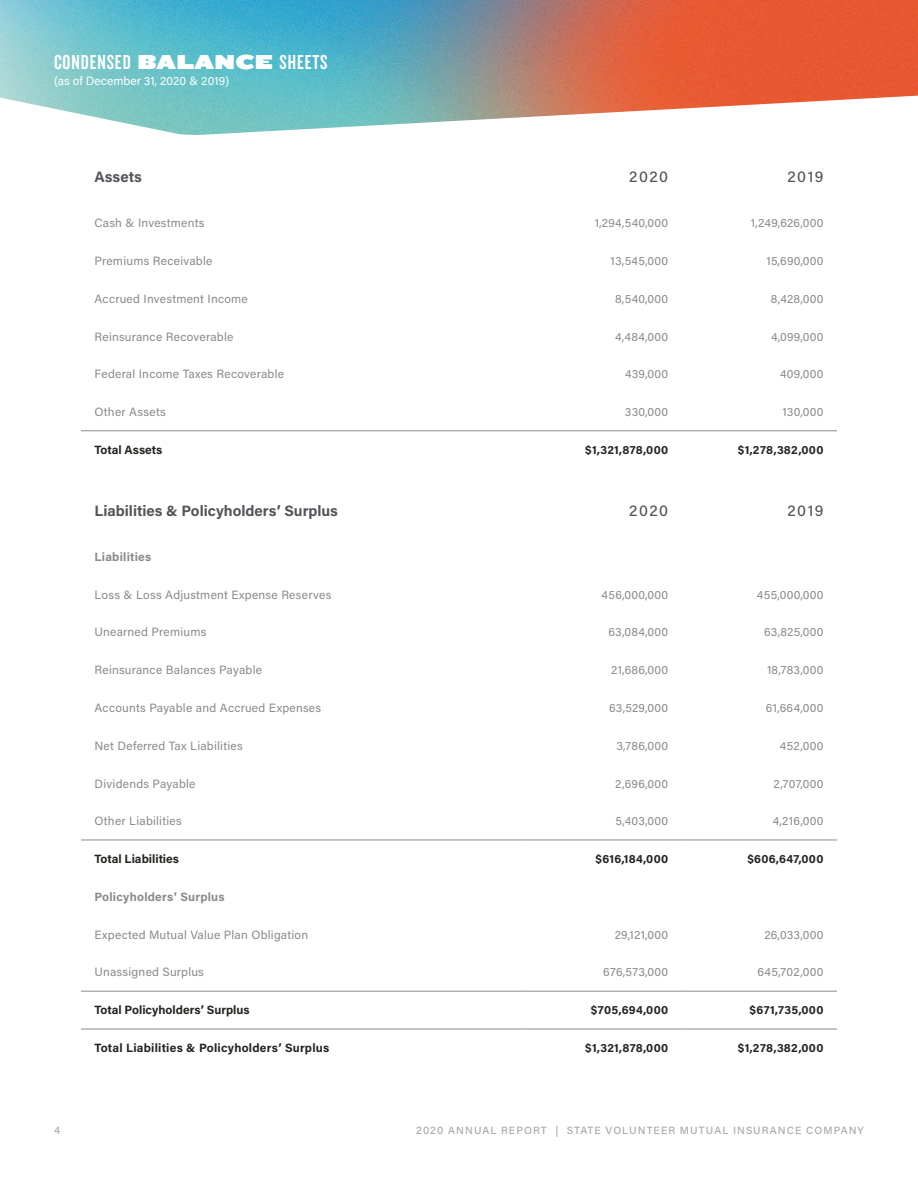
<style>
.page{position:relative;width:918px;height:1188px;background:#fff}
.page>*{position:absolute;margin:0;border:0;box-sizing:border-box;transform-origin:0 0}
.t1{font:21px "Knockout HTF48 Featherweight";letter-spacing:.045em;color:#fff}
.Financial_Left{font:700 15px "Acumin Pro";color:#54555a}
.Financial_Right{font:500 15px "Acumin Pro";letter-spacing:.095em;color:#54555a}
.Financial_Left-2{font:12px "Acumin Pro";letter-spacing:.02em;color:#8a8a8e}
.Financial_Right-2{font:12px "Acumin Pro";letter-spacing:.025em;color:#8a8a8e}
.Financial_Right-3{font:700 12px "Acumin Pro";letter-spacing:.03em;color:#222620}
.Financial_Left-3{font:700 12px "Acumin Pro";color:#222620}
.Financial_Left-4{font:700 12px "Acumin Pro";letter-spacing:.02em;color:#222620}
.Financial_Left-5{font:700 12px "Acumin Pro";letter-spacing:.02em;color:#8a8a8e}
.Financial_Left-6{font:12px "Acumin Pro";color:#fff}
.t2{font:500 10.5px "Acumin Pro";letter-spacing:.1em;color:#a7a6a9}
.s1{font-family:"Knockout HTF94 Ultmt Sumo"}
</style>
<div class="page">
<hr style="left:81px;top:430px;width:445px;height:1px;background:#8a8a8e">
<hr style="left:526px;top:430px;width:156px;height:1px;background:#8a8a8e">
<hr style="left:682px;top:430px;width:155px;height:1px;background:#8a8a8e">
<hr style="left:81px;top:840px;width:445px;height:1px;background:#8a8a8e">
<hr style="left:526px;top:840px;width:156px;height:1px;background:#8a8a8e">
<hr style="left:682px;top:840px;width:155px;height:1px;background:#8a8a8e">
<hr style="left:526px;top:1029px;width:156px;height:1px;background:#8a8a8e">
<hr style="left:682px;top:1029px;width:155px;height:1px;background:#8a8a8e">
<hr style="left:81px;top:1029px;width:445px;height:1px;background:#8a8a8e">
<hr style="left:81px;top:991px;width:445px;height:1px;background:#8a8a8e">
<hr style="left:526px;top:991px;width:156px;height:1px;background:#8a8a8e">
<hr style="left:682px;top:991px;width:155px;height:1px;background:#8a8a8e">
<img style="left:0;top:0;width:918px;height:135px">
<p class="t1" style="left:54px;top:51px;width:275px">CONDENSED <span class="s1">BALANCE</span> SHEETS</p>
<p class="Financial_Left-6" style="left:54px;top:73px;width:177px">(as of December 31, 2020 &amp; 2019)</p>
<p class="Financial_Left" style="left:94px;top:167px;width:49px">Assets</p>
<p class="Financial_Right" style="left:629px;top:167px;width:41px">2020</p>
<p class="Financial_Right" style="left:787px;top:167px;width:38px">2019</p>
<p class="Financial_Left-2" style="left:94px;top:215px;width:112px">Cash &amp; Investments</p>
<p class="Financial_Right-2" style="left:595px;top:215px;width:75px">1,294,540,000</p>
<p class="Financial_Right-2" style="left:751px;top:215px;width:74px">1,249,626,000</p>
<p class="Financial_Left-2" style="left:94px;top:253px;width:119px">Premiums Receivable</p>
<p class="Financial_Right-2" style="left:611px;top:253px;width:59px">13,545,000</p>
<p class="Financial_Right-2" style="left:766px;top:253px;width:59px">15,690,000</p>
<p class="Financial_Left-2" style="left:94px;top:290px;width:155px">Accrued Investment Income</p>
<p class="Financial_Right-2" style="left:615px;top:290px;width:55px">8,540,000</p>
<p class="Financial_Right-2" style="left:771px;top:290px;width:54px">8,428,000</p>
<p class="Financial_Left-2" style="left:94px;top:328px;width:140px">Reinsurance Recoverable</p>
<p class="Financial_Right-2" style="left:615px;top:328px;width:54px">4,484,000</p>
<p class="Financial_Right-2" style="left:771px;top:328px;width:54px">4,099,000</p>
<p class="Financial_Left-2" style="left:94px;top:366px;width:191px">Federal Income Taxes Recoverable</p>
<p class="Financial_Right-2" style="left:625px;top:366px;width:45px">439,000</p>
<p class="Financial_Right-2" style="left:780px;top:366px;width:45px">409,000</p>
<p class="Financial_Left-2" style="left:94px;top:404px;width:73px">Other Assets</p>
<p class="Financial_Right-2" style="left:625px;top:404px;width:45px">330,000</p>
<p class="Financial_Right-2" style="left:782px;top:404px;width:43px">130,000</p>
<p class="Financial_Left-3" style="left:94px;top:442px;width:69px">Total Assets</p>
<p class="Financial_Right-3" style="left:585px;top:442px;width:85px">$1,321,878,000</p>
<p class="Financial_Right-3" style="left:738px;top:442px;width:87px">$1,278,382,000</p>
<p class="Financial_Left" style="left:94px;top:500px;width:245px">Liabilities &amp; Policyholders’ Surplus</p>
<p class="Financial_Right" style="left:629px;top:500px;width:41px">2020</p>
<p class="Financial_Right" style="left:787px;top:500px;width:38px">2019</p>
<p class="Financial_Left-5" style="left:94px;top:548px;width:58px">Liabilities</p>
<p class="Financial_Left-2" style="left:94px;top:586px;width:238px">Loss &amp; Loss Adjustment Expense Reserves</p>
<p class="Financial_Right-2" style="left:602px;top:586px;width:68px">456,000,000</p>
<p class="Financial_Right-2" style="left:757px;top:586px;width:68px">455,000,000</p>
<p class="Financial_Left-2" style="left:94px;top:624px;width:113px">Unearned Premiums</p>
<p class="Financial_Right-2" style="left:609px;top:624px;width:61px">63,084,000</p>
<p class="Financial_Right-2" style="left:764px;top:624px;width:61px">63,825,000</p>
<p class="Financial_Left-2" style="left:94px;top:662px;width:169px">Reinsurance Balances Payable</p>
<p class="Financial_Right-2" style="left:611px;top:662px;width:59px">21,686,000</p>
<p class="Financial_Right-2" style="left:767px;top:662px;width:58px">18,783,000</p>
<p class="Financial_Left-2" style="left:94px;top:700px;width:228px">Accounts Payable and Accrued Expenses</p>
<p class="Financial_Right-2" style="left:609px;top:700px;width:61px">63,529,000</p>
<p class="Financial_Right-2" style="left:766px;top:700px;width:59px">61,664,000</p>
<p class="Financial_Left-2" style="left:94px;top:737px;width:150px">Net Deferred Tax Liabilities</p>
<p class="Financial_Right-2" style="left:616px;top:737px;width:53px">3,786,000</p>
<p class="Financial_Right-2" style="left:780px;top:737px;width:45px">452,000</p>
<p class="Financial_Left-2" style="left:94px;top:775px;width:102px">Dividends Payable</p>
<p class="Financial_Right-2" style="left:615px;top:775px;width:54px">2,696,000</p>
<p class="Financial_Right-2" style="left:774px;top:775px;width:51px">2,707,000</p>
<p class="Financial_Left-2" style="left:94px;top:813px;width:89px">Other Liabilities</p>
<p class="Financial_Right-2" style="left:615px;top:813px;width:54px">5,403,000</p>
<p class="Financial_Right-2" style="left:773px;top:813px;width:52px">4,216,000</p>
<p class="Financial_Left-3" style="left:94px;top:851px;width:86px">Total Liabilities</p>
<p class="Financial_Right-3" style="left:596px;top:851px;width:74px">$616,184,000</p>
<p class="Financial_Right-3" style="left:747px;top:851px;width:78px">$606,647,000</p>
<p class="Financial_Left-5" style="left:94px;top:888px;width:132px">Policyholders’ Surplus</p>
<p class="Financial_Left-2" style="left:94px;top:926px;width:215px">Expected Mutual Value Plan Obligation</p>
<p class="Financial_Right-2" style="left:615px;top:926px;width:55px">29,121,000</p>
<p class="Financial_Right-2" style="left:764px;top:926px;width:61px">26,033,000</p>
<p class="Financial_Left-2" style="left:94px;top:964px;width:111px">Unassigned Surplus</p>
<p class="Financial_Right-2" style="left:603px;top:964px;width:66px">676,573,000</p>
<p class="Financial_Right-2" style="left:758px;top:964px;width:67px">645,702,000</p>
<p class="Financial_Left-3" style="left:94px;top:1002px;width:157px">Total Policyholders’ Surplus</p>
<p class="Financial_Right-3" style="left:591px;top:1002px;width:79px">$705,694,000</p>
<p class="Financial_Right-3" style="left:750px;top:1002px;width:75px">$671,735,000</p>
<p class="Financial_Left-4" style="left:94px;top:1040px;width:236px">Total Liabilities &amp; Policyholders’ Surplus</p>
<p class="Financial_Right-3" style="left:585px;top:1040px;width:85px">$1,321,878,000</p>
<p class="Financial_Right-3" style="left:738px;top:1040px;width:87px">$1,278,382,000</p>
<p class="t2" style="left:54px;top:1123px;width:8px">4</p>
<p class="t2" style="left:416px;top:1123px;width:449px">2020 ANNUAL REPORT | STATE VOLUNTEER MUTUAL INSURANCE COMPANY</p>
</div>
